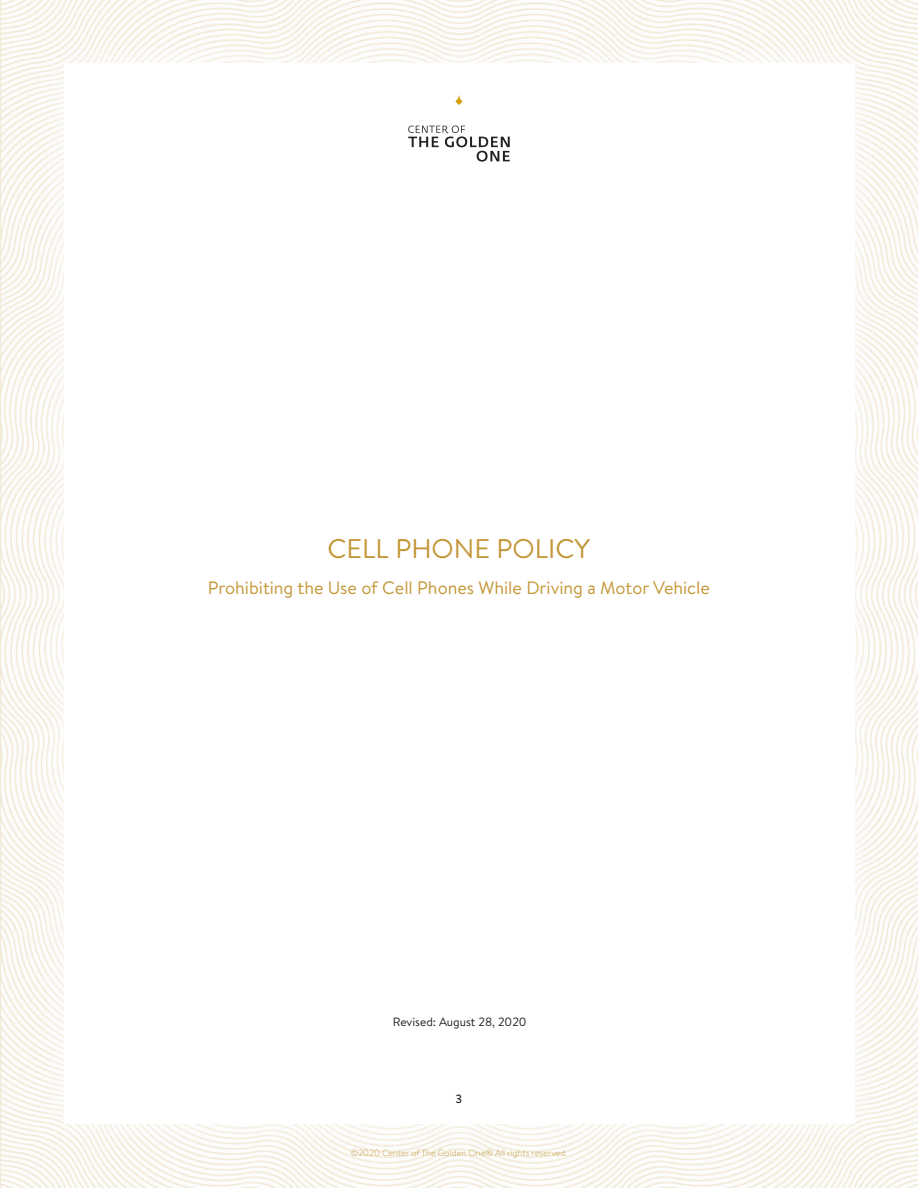
<style>
.page{position:relative;width:918px;height:1188px;background:#fff}
.page>*{position:absolute;margin:0;border:0;box-sizing:border-box;transform-origin:0 0}
.t1{font:27px "Brandon Text";color:#c39636}
.t2{font:18px "Brandon Text";color:#c39636}
.t3{font:12px "Brandon Text";color:#231f20}
.t4{font:500 12px "Brandon Text";color:#231f20}
.t5{font:300 9px "Brandon Text";color:#c39636}
</style>
<div class="page">
<img style="left:0;top:0;width:918px;height:1188px">
<div style="left:33px;top:33px;width:853px;height:1123px;background:#fff;opacity:.75"></div>
<div style="left:64px;top:64px;width:790px;height:1060px;background:#fff"></div>
<svg style="left:455px;top:95px;width:8px;height:10px"></svg>
<svg style="left:408px;top:126px;width:102px;height:36px"></svg>
<p class="t1" style="left:328px;top:530px;width:264px">CELL PHONE POLICY</p>
<p class="t2" style="left:208px;top:575px;width:504px">Prohibiting the Use of Cell Phones While Driving a Motor Vehicle</p>
<p class="t3" style="left:393px;top:1014px;width:135px">Revised: August 28, 2020</p>
<p class="t4" style="left:456px;top:1090px;width:8px">3</p>
<p class="t5" style="left:351px;top:1147px;width:218px">©2020 Center of The Golden One® All rights reserved.</p>
</div>
